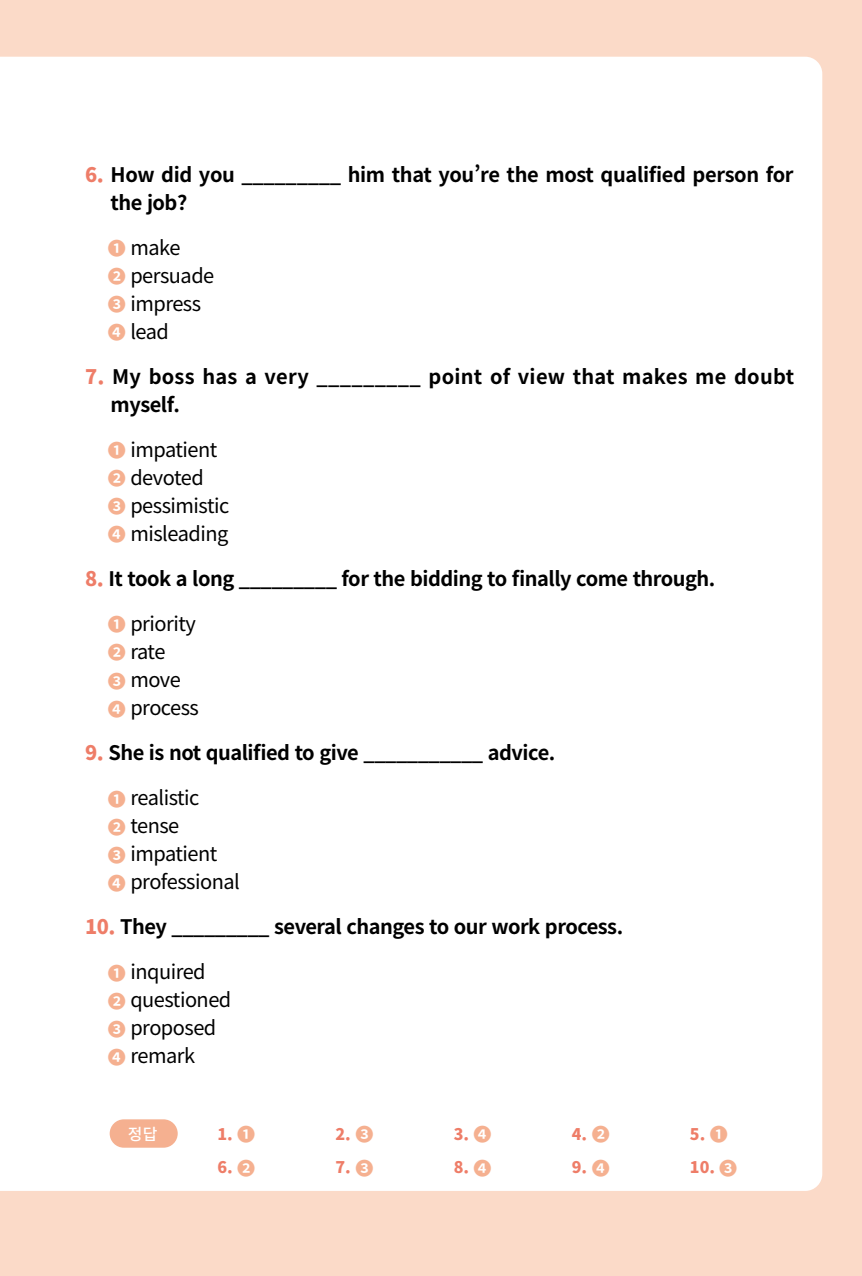
<style>
.page{position:relative;width:862px;height:1276px;background:#fbdac8}
.page>*{position:absolute;margin:0;border:0;box-sizing:border-box;transform-origin:0 0}
.t1{font:700 20px/28px "Noto Sans CJ Kkr";letter-spacing:-.025em;color:#000}
.t2{font:20px/28px "Noto Sans CJ Kkr";letter-spacing:-.025em;color:#000}
.t3{font:700 20px/28px "Noto Sans CJ Kkr";letter-spacing:.015em;color:#000}
.t4{font:900 16px "Noto Sans CJ Kkr";color:#ee7d68}
.t5{font:500 16px "Noto Sans CJ Kkr";color:#fff}
.s1{font-weight:900;color:#ee7d68}
.s2{font-weight:700;font-size:18px;color:#f5b090}
</style>
<div class="page">
<div style="left:0;top:57px;width:822px;height:1134px;background:#fff"></div>
<div style="left:110px;top:1119px;width:68px;height:28px;background:#f5b090;border-radius:14px"></div>
<p class="t1" style="left:111px;top:161px;width:684px;text-indent:-26px"><span class="s1">6.</span> How did you _________ him that you’re the most qualified person for the job?</p>
<p class="t2" style="left:108px;top:234px;width:108px"><span class="s2">❶</span> make<br><span class="s2">❷</span> persuade<br><span class="s2">❸</span> impress<br><span class="s2">❹</span> lead</p>
<p class="t3" style="left:111px;top:363px;width:685px;text-indent:-26px"><span class="s1">7.</span> My boss has a very _________ point of view that makes me doubt myself.</p>
<p class="t2" style="left:108px;top:436px;width:123px"><span class="s2">❶</span> impatient<br><span class="s2">❷</span> devoted<br><span class="s2">❸</span> pessimistic<br><span class="s2">❹</span> misleading</p>
<p class="t1" style="left:85px;top:565px;width:632px"><span class="s1">8.</span> It took a long _________ for the bidding to finally come through.</p>
<p class="t2" style="left:108px;top:610px;width:93px"><span class="s2">❶</span> priority<br><span class="s2">❷</span> rate<br><span class="s2">❸</span> move<br><span class="s2">❹</span> process</p>
<p class="t1" style="left:85px;top:739px;width:472px"><span class="s1">9.</span> She is not qualified to give ___________ advice.</p>
<p class="t2" style="left:108px;top:784px;width:134px"><span class="s2">❶</span> realistic<br><span class="s2">❷</span> tense<br><span class="s2">❸</span> impatient<br><span class="s2">❹</span> professional</p>
<p class="t1" style="left:85px;top:913px;width:540px"><span class="s1">10.</span> They _________ several changes to our work process.</p>
<p class="t2" style="left:108px;top:958px;width:125px"><span class="s2">❶</span> inquired<br><span class="s2">❷</span> questioned<br><span class="s2">❸</span> proposed<br><span class="s2">❹</span> remark</p>
<p class="t5" style="left:128px;top:1124px;width:31px">정답</p>
<p class="t4" style="left:217px;top:1124px;width:39px">1. <span class="s2">❶</span></p>
<p class="t4" style="left:335px;top:1124px;width:39px">2. <span class="s2">❸</span></p>
<p class="t4" style="left:454px;top:1124px;width:39px">3. <span class="s2">❹</span></p>
<p class="t4" style="left:572px;top:1124px;width:39px">4. <span class="s2">❷</span></p>
<p class="t4" style="left:690px;top:1124px;width:39px">5. <span class="s2">❶</span></p>
<p class="t4" style="left:217px;top:1158px;width:39px">6. <span class="s2">❷</span></p>
<p class="t4" style="left:335px;top:1158px;width:39px">7. <span class="s2">❸</span></p>
<p class="t4" style="left:454px;top:1158px;width:39px">8. <span class="s2">❹</span></p>
<p class="t4" style="left:572px;top:1158px;width:39px">9. <span class="s2">❹</span></p>
<p class="t4" style="left:690px;top:1158px;width:49px">10. <span class="s2">❸</span></p>
</div>
